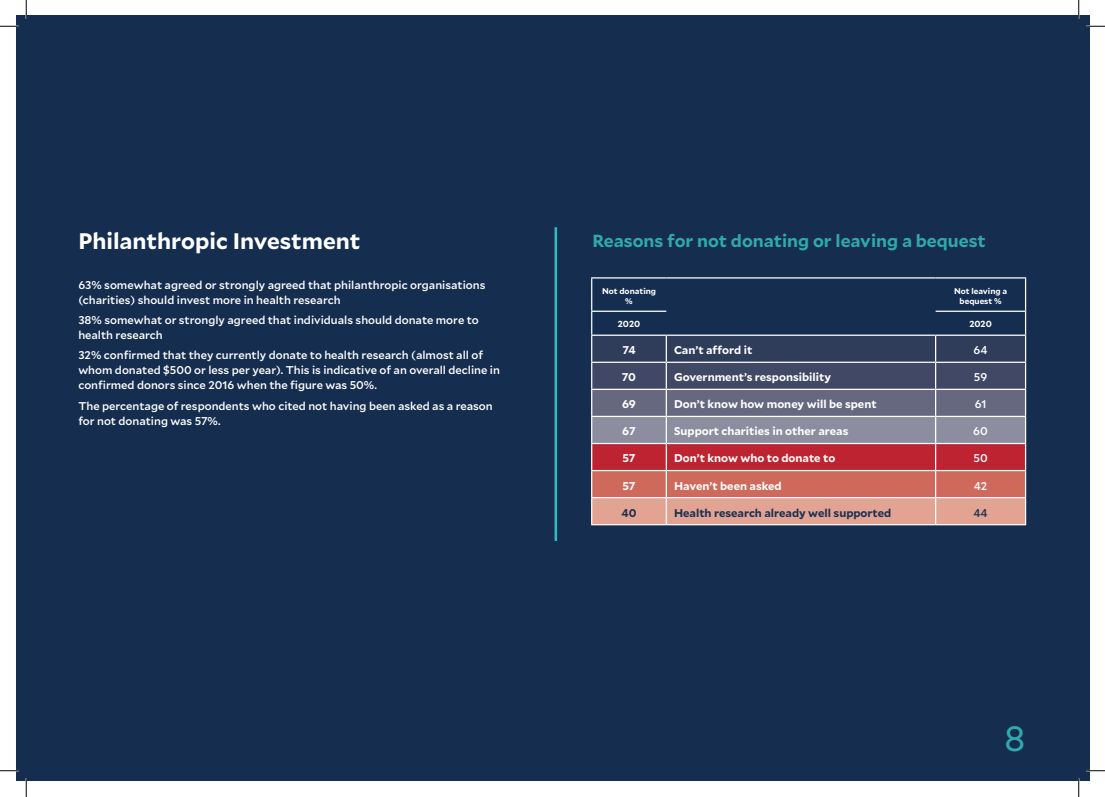
<style>
.page{position:relative;width:1105px;height:797px;background:#fff}
.page>*{position:absolute;margin:0;border:0;box-sizing:border-box;transform-origin:0 0}
.t1{font:35px "Mallory";color:#30a8ac}
.t2{font:700 22.5px "Mallory";color:#fff}
.t3{font:700 17.5px "Mallory";color:#30a8ac}
.t4{font:500 11.25px/15px "Mallory";color:#fff}
.t5{font:700 11.25px "Mallory";color:#fff}
.t6{font:700 11.25px "Mallory";color:#1a304f}
.t7{font:500 11.25px "Mallory";color:#1a304f}
.t8{font:700 8.88px "Mallory";letter-spacing:-.01em;color:#fff}
.t9{font:700 8.12px/10px "Mallory";color:#fff;text-align:center}
</style>
<div class="page">
<div style="left:16px;top:16px;width:1073px;height:765px;background:#152e4f"></div>
<hr style="left:591px;top:310px;width:75px;height:2px;background:#fff">
<hr style="left:936px;top:310px;width:90px;height:2px;background:#fff">
<hr style="left:591px;top:277px;width:75px;height:1px;background:#fff">
<hr style="left:591px;top:278px;width:1px;height:32px;background:#fff">
<hr style="left:666px;top:277px;width:270px;height:1px;background:#fff">
<hr style="left:936px;top:277px;width:90px;height:1px;background:#fff">
<hr style="left:1025px;top:278px;width:1px;height:32px;background:#fff">
<svg style="left:591px;top:311px;width:435px;height:213px;background:#846471"></svg>
<hr style="left:591px;top:524px;width:75px;height:1px;background:#fff">
<hr style="left:666px;top:524px;width:270px;height:1px;background:#fff">
<hr style="left:936px;top:524px;width:90px;height:1px;background:#fff">
<hr style="left:554px;top:227px;width:3px;height:314px;background:#31bcc4">
<svg style="left:0;top:25px;width:19px;height:2px"></svg>
<svg style="left:1086px;top:25px;width:19px;height:2px"></svg>
<svg style="left:0;top:770px;width:19px;height:1px"></svg>
<svg style="left:1086px;top:770px;width:19px;height:1px"></svg>
<svg style="left:25px;top:0;width:2px;height:19px"></svg>
<svg style="left:25px;top:778px;width:2px;height:19px"></svg>
<svg style="left:1078px;top:0;width:1px;height:19px"></svg>
<svg style="left:1078px;top:778px;width:1px;height:19px"></svg>
<h2 class="t2" style="left:78px;top:224px;width:284px">Philanthropic Investment</h2>
<p class="t4" style="left:78px;top:276px;width:409px">63% somewhat agreed or strongly agreed that philanthropic organisations (charities) should invest more in health research</p>
<p class="t4" style="left:78px;top:312px;width:402px">38% somewhat or strongly agreed that individuals should donate more to health research</p>
<p class="t4" style="left:78px;top:347px;width:423px">32% confirmed that they currently donate to health research (almost all of whom donated $500 or less per year). This is indicative of an overall decline in confirmed donors since 2016 when the figure was 50%.</p>
<p class="t4" style="left:78px;top:397px;width:416px">The percentage of respondents who cited not having been asked as a reason for not donating was 57%.</p>
<h3 class="t3" style="left:592px;top:228px;width:395px">Reasons for not donating or leaving a bequest</h3>
<p class="t9" style="left:602px;top:285px;width:56px">Not donating %</p>
<p class="t9" style="left:954px;top:285px;width:55px">Not leaving a bequest %</p>
<p class="t8" style="left:618px;top:317px;width:24px">2020</p>
<p class="t8" style="left:969px;top:317px;width:24px">2020</p>
<p class="t5" style="left:622px;top:342px;width:15px">74</p>
<p class="t5" style="left:674px;top:342px;width:80px">Can’t afford it</p>
<p class="t4" style="left:973px;top:342px;width:15px">64</p>
<p class="t5" style="left:622px;top:369px;width:16px">70</p>
<p class="t5" style="left:674px;top:369px;width:159px">Government’s responsibility</p>
<p class="t4" style="left:974px;top:369px;width:15px">59</p>
<p class="t5" style="left:622px;top:396px;width:15px">69</p>
<p class="t5" style="left:674px;top:396px;width:204px">Don’t know how money will be spent</p>
<p class="t4" style="left:975px;top:396px;width:13px">61</p>
<p class="t5" style="left:622px;top:423px;width:15px">67</p>
<p class="t5" style="left:674px;top:423px;width:176px">Support charities in other areas</p>
<p class="t4" style="left:973px;top:423px;width:16px">60</p>
<p class="t5" style="left:622px;top:450px;width:15px">57</p>
<p class="t5" style="left:674px;top:450px;width:163px">Don’t know who to donate to</p>
<p class="t4" style="left:973px;top:450px;width:16px">50</p>
<p class="t5" style="left:622px;top:477px;width:15px">57</p>
<p class="t5" style="left:674px;top:477px;width:109px">Haven’t been asked</p>
<p class="t4" style="left:974px;top:477px;width:15px">42</p>
<p class="t6" style="left:621px;top:504px;width:17px">40</p>
<p class="t6" style="left:674px;top:504px;width:219px">Health research already well supported</p>
<p class="t7" style="left:973px;top:504px;width:16px">44</p>
<h1 class="t1" style="left:1004px;top:713px;width:23px">8</h1>
</div>
